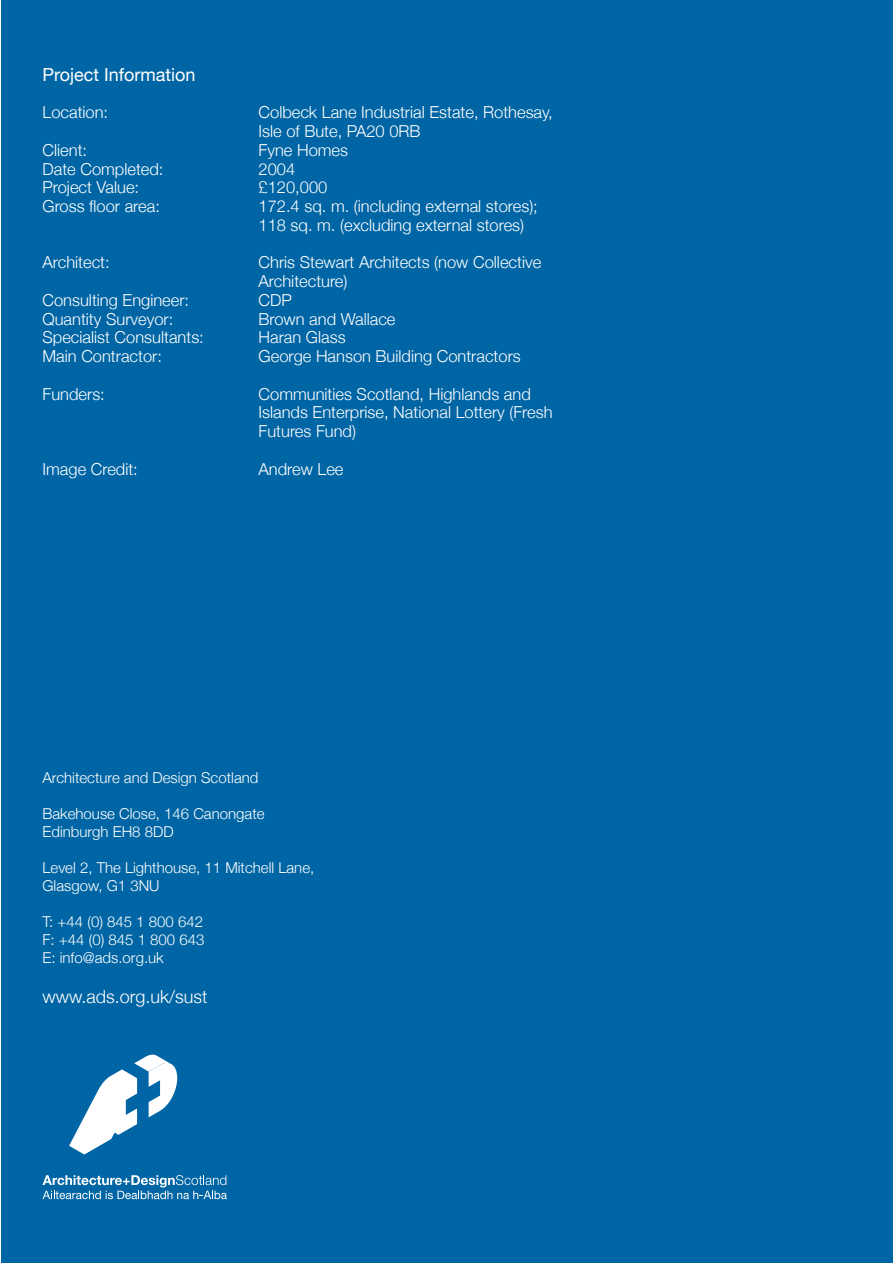
<style>
.page{position:relative;width:893px;height:1263px;background:#fff}
.page>*{position:absolute;margin:0;border:0;box-sizing:border-box;transform-origin:0 0}
.t1{font:300 18px "Helvetica Neue";color:#fff}
.t2{font:18px "Helvetica Neue";color:#fff}
.t3{font:300 16.5px/18.8px "Helvetica Neue";color:#fff}
.t4{font:300 15px "Helvetica Neue";color:#fff}
</style>
<div class="page">
<div style="left:1px;top:0;width:892px;height:1263px;background:#0065a4"></div>
<svg style="left:69px;top:1054px;width:108px;height:100px"></svg>
<svg style="left:43px;top:1175px;width:184px;height:24px"></svg>
<p class="t2" style="left:43px;top:64px;width:155px">Project Information</p>
<p class="t3" style="left:43px;top:103px;width:67px">Location:</p>
<p class="t3" style="left:259px;top:103px;width:296px">Colbeck Lane Industrial Estate, Rothesay,<br>Isle of Bute, PA20 0RB</p>
<p class="t3" style="left:43px;top:140px;width:46px">Client:</p>
<p class="t3" style="left:259px;top:140px;width:91px">Fyne Homes</p>
<p class="t3" style="left:43px;top:159px;width:123px">Date Completed:</p>
<p class="t3" style="left:259px;top:159px;width:38px">2004</p>
<p class="t3" style="left:43px;top:178px;width:98px">Project Value:</p>
<p class="t3" style="left:259px;top:178px;width:70px">£120,000</p>
<p class="t3" style="left:43px;top:197px;width:119px">Gross floor area:</p>
<p class="t3" style="left:259px;top:197px;width:281px">172.4 sq. m. (including external stores);<br>118 sq. m. (excluding external stores)</p>
<p class="t3" style="left:43px;top:253px;width:69px">Architect:</p>
<p class="t3" style="left:259px;top:253px;width:284px">Chris Stewart Architects (now Collective<br>Architecture)</p>
<p class="t3" style="left:43px;top:290px;width:148px">Consulting Engineer:</p>
<p class="t3" style="left:259px;top:290px;width:35px">CDP</p>
<p class="t3" style="left:43px;top:309px;width:132px">Quantity Surveyor:</p>
<p class="t3" style="left:259px;top:309px;width:138px">Brown and Wallace</p>
<p class="t3" style="left:43px;top:328px;width:163px">Specialist Consultants:</p>
<p class="t3" style="left:259px;top:328px;width:89px">Haran Glass</p>
<p class="t3" style="left:43px;top:347px;width:121px">Main Contractor:</p>
<p class="t3" style="left:259px;top:347px;width:264px">George Hanson Building Contractors</p>
<p class="t3" style="left:43px;top:384px;width:64px">Funders:</p>
<p class="t3" style="left:259px;top:384px;width:295px">Communities Scotland, Highlands and<br>Islands Enterprise, National Lottery (Fresh<br>Futures Fund)</p>
<p class="t3" style="left:43px;top:459px;width:97px">Image Credit:</p>
<p class="t3" style="left:259px;top:459px;width:86px">Andrew Lee</p>
<p class="t4" style="left:43px;top:769px;width:217px">Architecture and Design Scotland</p>
<p class="t4" style="left:43px;top:805px;width:224px">Bakehouse Close, 146 Canongate</p>
<p class="t4" style="left:43px;top:823px;width:133px">Edinburgh EH8 8DD</p>
<p class="t4" style="left:43px;top:859px;width:273px">Level 2, The Lighthouse, 11 Mitchell Lane,</p>
<p class="t4" style="left:43px;top:877px;width:118px">Glasgow, G1 3NU</p>
<p class="t4" style="left:43px;top:913px;width:162px">T: +44 (0) 845 1 800 642</p>
<p class="t4" style="left:43px;top:931px;width:163px">F: +44 (0) 845 1 800 643</p>
<p class="t4" style="left:43px;top:949px;width:123px">E: info@ads.org.uk</p>
<p class="t1" style="left:43px;top:985px;width:167px">www.ads.org.uk/sust</p>
</div>
